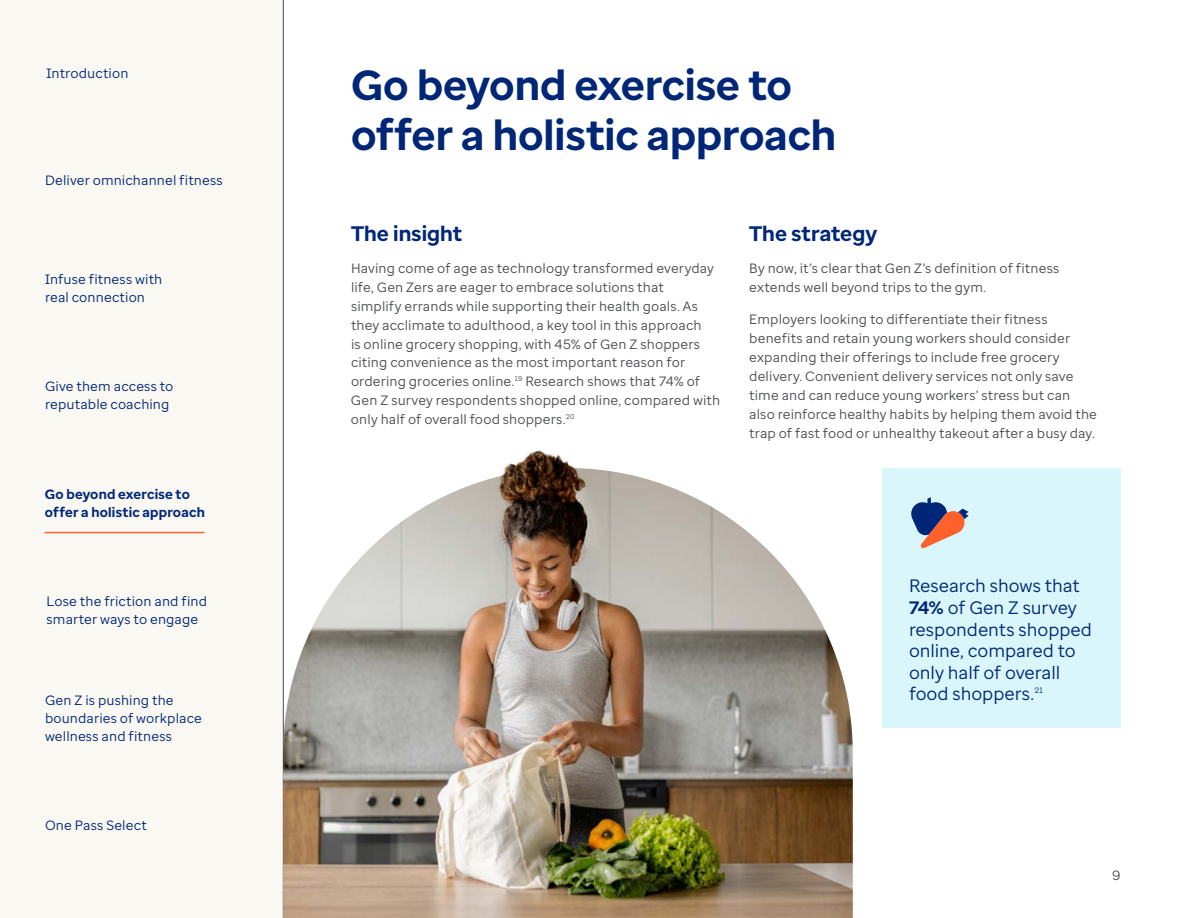
<style>
.page{position:relative;width:1188px;height:918px;background:#fff}
.page>*{position:absolute;margin:0;border:0;box-sizing:border-box;transform-origin:0 0}
.Headline{font:700 42px/50.4px "Optum Sans";color:#002677}
.Body{font:700 21px "Optum Sans";letter-spacing:.005em;color:#002677}
.Subhead{font:700 21px "Optum Sans";letter-spacing:.005em;color:#002677}
.Callout_header{font:18px/21.6px "Optum Sans";letter-spacing:-.005em;color:#002677}
.Body-2{font:13.5px/18.9px "Optum Sans";letter-spacing:.01em;color:#4b4d4f}
.t1{font:13.5px/18px "Optum Sans";letter-spacing:.01em;color:#002677}
.Headline-2{font:700 13.5px/18px "Optum Sans";letter-spacing:.015em;color:#002677}
.Callout_header-2{font:7.8px "Optum Sans";color:#002677}
.s1{font-weight:700}
</style>
<div class="page">
<div style="left:0;top:0;width:283px;height:918px;background:#faf8f2"></div>
<div style="left:882px;top:468px;width:238px;height:259px;background:#d9f6fa"></div>
<svg style="left:911px;top:497px;width:58px;height:51px"></svg>
<hr style="left:45px;top:532px;width:159px;height:1px;background:#ff612b">
<hr style="left:283px;top:0;width:1px;height:918px;background:#4b4d4f">
<img style="left:283px;top:468px;width:570px;height:450px">
<img style="left:482px;top:450px;width:106px;height:50px">
<p class="t1" style="left:47px;top:64px;width:83px">Introduction</p>
<p class="t1" style="left:45px;top:171px;width:179px">Deliver omnichannel fitness</p>
<p class="t1" style="left:45px;top:270px;width:119px">Infuse fitness with real connection</p>
<p class="t1" style="left:45px;top:377px;width:130px">Give them access to reputable coaching</p>
<p class="Headline-2" style="left:45px;top:485px;width:161px">Go beyond exercise to offer a holistic approach</p>
<p class="t1" style="left:47px;top:592px;width:162px">Lose the friction and find smarter ways to engage</p>
<p class="t1" style="left:45px;top:691px;width:159px">Gen Z is pushing the boundaries of workplace wellness and fitness</p>
<p class="t1" style="left:45px;top:816px;width:103px">One Pass Select</p>
<p class="Headline" style="left:351px;top:60px;width:487px">Go beyond exercise to offer a holistic approach</p>
<p class="Subhead" style="left:351px;top:219px;width:113px">The insight</p>
<p class="Body-2" style="left:351px;top:259px;width:371px">Having come of age as technology transformed everyday life, Gen Zers are eager to embrace solutions that<br>simplify errands while supporting their health goals. As they acclimate to adulthood, a key tool in this approach<br>is online grocery shopping, with 45% of Gen Z shoppers citing convenience as the most important reason for ordering groceries online.<sup>19</sup> Research shows that 74% of Gen Z survey respondents shopped online, compared with only half of overall food shoppers.<sup>20</sup></p>
<p class="Body" style="left:749px;top:219px;width:130px">The strategy</p>
<p class="Body-2" style="left:749px;top:259px;width:312px">By now, it’s clear that Gen Z’s definition of fitness extends well beyond trips to the gym.</p>
<p class="Body-2" style="left:749px;top:310px;width:349px">Employers looking to differentiate their fitness benefits and retain young workers should consider expanding their offerings to include free grocery delivery. Convenient delivery services not only save time and can reduce young workers’ stress but can also reinforce healthy habits by helping them avoid the trap of fast food or unhealthy takeout after a busy day.</p>
<p class="Callout_header" style="left:909px;top:575px;width:185px">Research shows that<br><span class="s1">74%</span> of Gen Z survey respondents shopped online, compared to only half of overall food shoppers.</p>
<p class="Callout_header-2" style="left:1035px;top:685px;width:10px">21</p>
<p class="Body-2" style="left:1112px;top:866px;width:10px">9</p>
</div>
